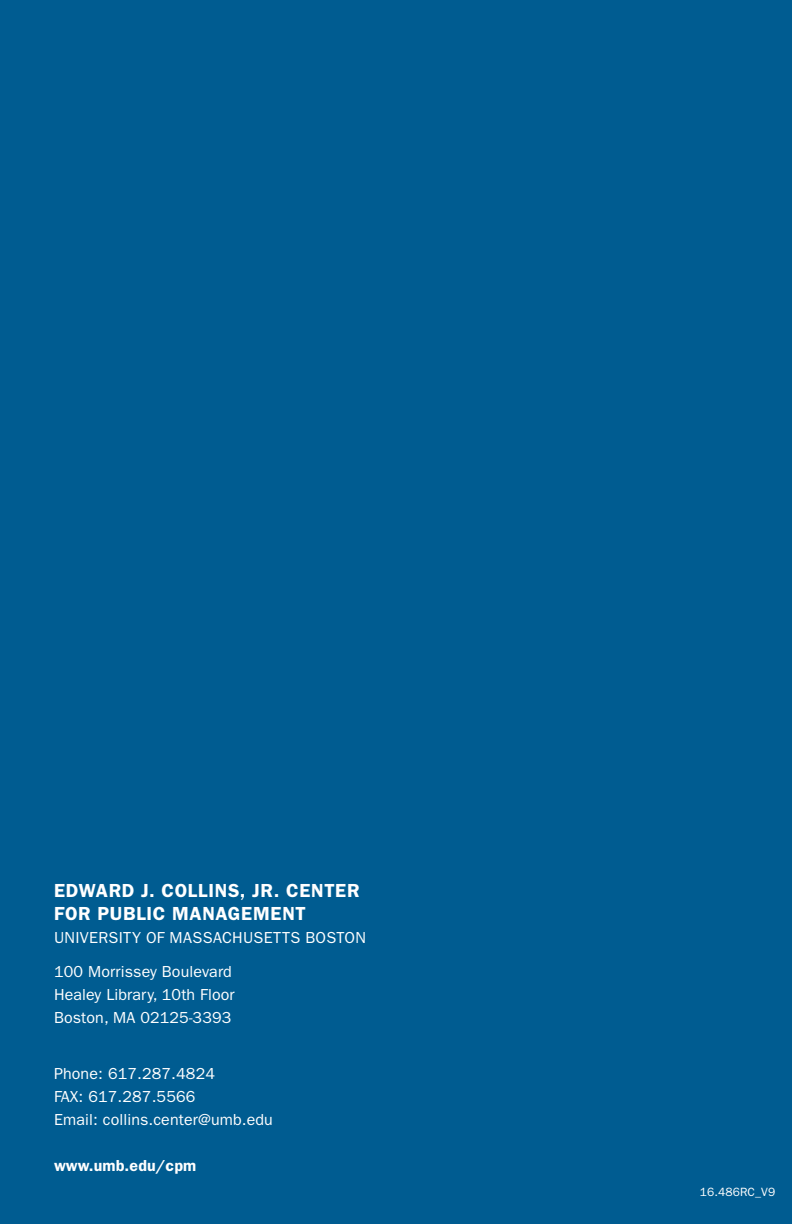
<style>
.page{position:relative;width:792px;height:1224px;background:#005c91}
.page>*{position:absolute;margin:0;border:0;box-sizing:border-box;transform-origin:0 0}
.t1{font:600 19px/23px "ITC Franklin Gothic Std";letter-spacing:.035em;color:#fff}
.t2{font:16px/23px "ITC Franklin Gothic Std";letter-spacing:.01em;color:#fff}
.t3{font:600 16px "ITC Franklin Gothic Std";letter-spacing:.01em;color:#fff}
.t4{font:12px "ITC Franklin Gothic Std";letter-spacing:.01em;color:#fff}
</style>
<div class="page">
<p class="t1" style="left:54px;top:879px;width:307px">EDWARD J. COLLINS, JR. CENTER<br>FOR PUBLIC MANAGEMENT</p>
<p class="t2" style="left:54px;top:920px;width:314px;line-height:34px">UNIVERSITY OF MASSACHUSETTS BOSTON<br>100 Morrissey Boulevard</p>
<p class="t2" style="left:54px;top:983px;width:182px">Healey Library, 10th Floor<br>Boston, MA 02125-3393</p>
<p class="t2" style="left:54px;top:1062px;width:220px">Phone: 617.287.4824<br>FAX: 617.287.5566<br>Email: collins.center@umb.edu</p>
<p class="t3" style="left:54px;top:1156px;width:144px">www.umb.edu/cpm</p>
<p class="t4" style="left:700px;top:1185px;width:77px">16.486RC_V9</p>
</div>
